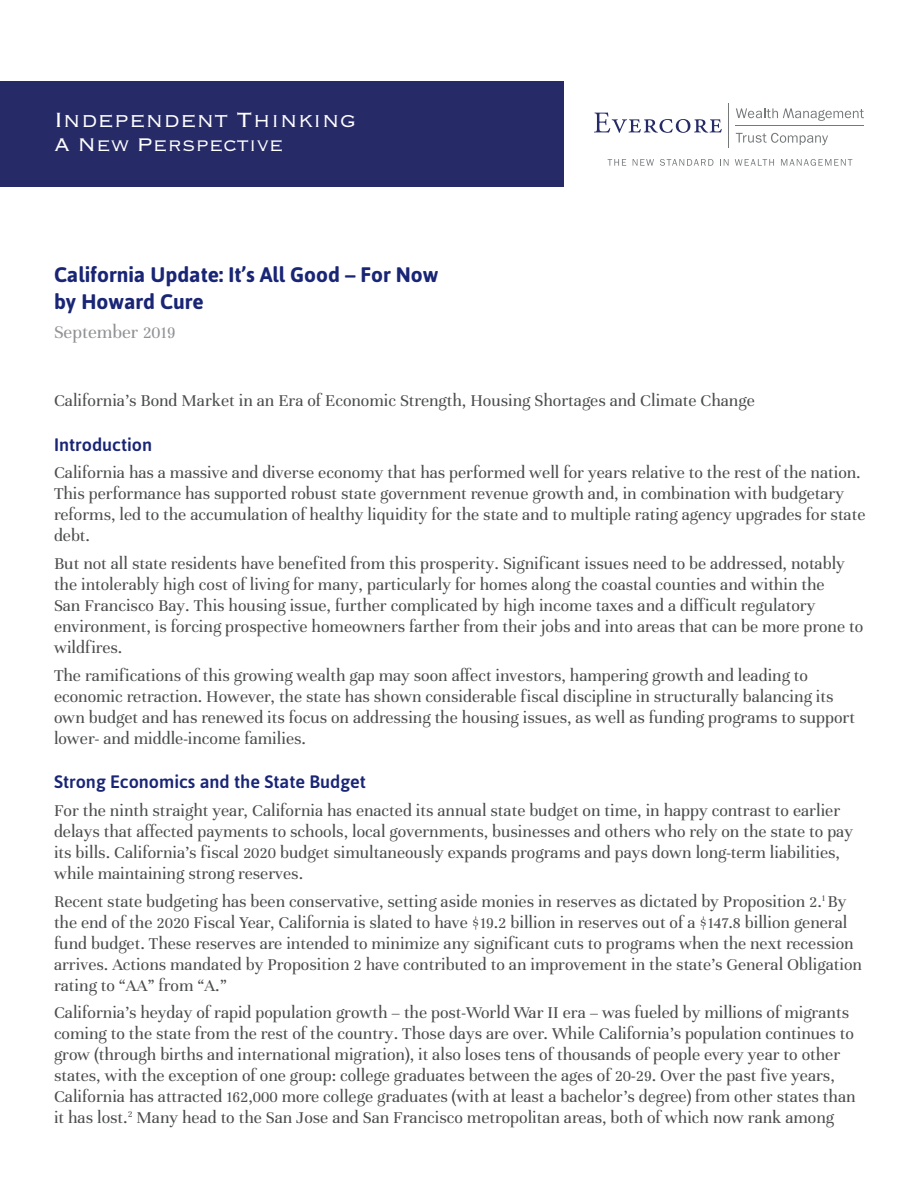
<style>
.page{position:relative;width:918px;height:1188px;background:#fff}
.page>*{position:absolute;margin:0;border:0;box-sizing:border-box;transform-origin:0 0}
.t1{font:27px "Copperplate Gothic Std 32 BC";color:#fff}
.t2{font:24px "Copperplate Gothic Std 32 BC";color:#fff}
.t3{font:700 21px "Asap";color:#192575}
.t4{font:19.5px "Unna";color:#919295}
.Subject{font:18px/21px "Unna";color:#4b4c4d}
.Subject-2{font:500 18px "Asap";color:#192575}
</style>
<div class="page">
<div style="left:0;top:82px;width:564px;height:105px;background:#262a67"></div>
<svg style="left:594px;top:113px;width:128px;height:20px"></svg>
<svg style="left:736px;top:108px;width:128px;height:13px"></svg>
<hr style="left:735px;top:125px;width:129px;height:1px;background:#76797a">
<hr style="left:728px;top:103px;width:1px;height:45px;background:#76797a">
<svg style="left:736px;top:133px;width:92px;height:12px"></svg>
<svg style="left:608px;top:159px;width:18px;height:7px"></svg>
<svg style="left:633px;top:159px;width:21px;height:7px"></svg>
<svg style="left:660px;top:159px;width:53px;height:7px"></svg>
<svg style="left:720px;top:159px;width:9px;height:7px"></svg>
<svg style="left:735px;top:159px;width:39px;height:7px"></svg>
<svg style="left:781px;top:159px;width:71px;height:7px"></svg>
<p class="t1" style="left:54px;top:106px;width:304px">Independent Thinking</p>
<p class="t2" style="left:54px;top:133px;width:231px">A New Perspective</p>
<p class="t3" style="left:54px;top:261px;width:386px">California Update: It’s All Good – For Now</p>
<p class="t3" style="left:54px;top:288px;width:151px">by Howard Cure</p>
<p class="t4" style="left:54px;top:321px;width:123px">September 2019</p>
<p class="Subject" style="left:54px;top:391px;width:702px">California’s Bond Market in an Era of Economic Strength, Housing Shortages and Climate Change</p>
<p class="Subject-2" style="left:54px;top:432px;width:100px">Introduction</p>
<p class="Subject" style="left:54px;top:463px;width:813px">California has a massive and diverse economy that has performed well for years relative to the rest of the nation.<br>This performance has supported robust state government revenue growth and, in combination with budgetary reforms, led to the accumulation of healthy liquidity for the state and to multiple rating agency upgrades for state debt.</p>
<p class="Subject" style="left:54px;top:553px;width:811px">But not all state residents have benefited from this prosperity. Significant issues need to be addressed, notably the intolerably high cost of living for many, particularly for homes along the coastal counties and within the<br>San Francisco Bay. This housing issue, further complicated by high income taxes and a difficult regulatory environment, is forcing prospective homeowners farther from their jobs and into areas that can be more prone to wildfires.</p>
<p class="Subject" style="left:54px;top:665px;width:803px">The ramifications of this growing wealth gap may soon affect investors, hampering growth and leading to economic retraction. However, the state has shown considerable fiscal discipline in structurally balancing its own budget and has renewed its focus on addressing the housing issues, as well as funding programs to support lower- and middle-income families.</p>
<p class="Subject-2" style="left:54px;top:770px;width:314px">Strong Economics and the State Budget</p>
<p class="Subject" style="left:54px;top:800px;width:801px">For the ninth straight year, California has enacted its annual state budget on time, in happy contrast to earlier delays that affected payments to schools, local governments, businesses and others who rely on the state to pay its bills. California’s fiscal 2020 budget simultaneously expands programs and pays down long-term liabilities, while maintaining strong reserves.</p>
<p class="Subject" style="left:54px;top:891px;width:809px">Recent state budgeting has been conservative, setting aside monies in reserves as dictated by Proposition 2.<sup>1</sup> By the end of the 2020 Fiscal Year, California is slated to have $19.2 billion in reserves out of a $147.8 billion general fund budget. These reserves are intended to minimize any significant cuts to programs when the next recession arrives. Actions mandated by Proposition 2 have contributed to an improvement in the state’s General Obligation rating to “AA” from “A.”</p>
<p class="Subject" style="left:54px;top:1003px;width:803px">California’s heyday of rapid population growth – the post-World War II era – was fueled by millions of migrants coming to the state from the rest of the country. Those days are over. While California’s population continues to grow (through births and international migration), it also loses tens of thousands of people every year to other states, with the exception of one group: college graduates between the ages of 20-29. Over the past five years, California has attracted 162,000 more college graduates (with at least a bachelor’s degree) from other states than it has lost.<sup>2</sup> Many head to the San Jose and San Francisco metropolitan areas, both of which now rank among</p>
</div>
